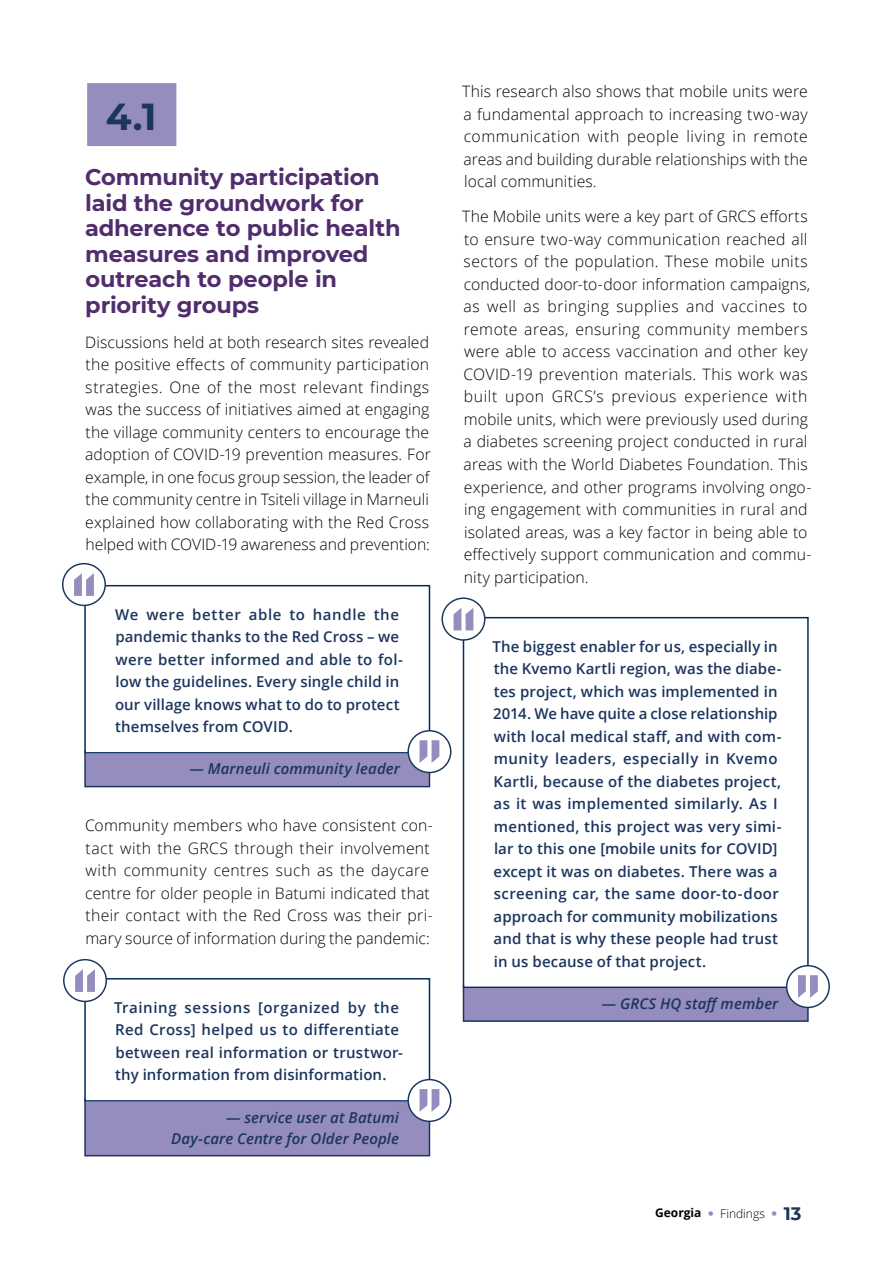
<style>
.page{position:relative;width:893px;height:1263px;background:#fff}
.page>*{position:absolute;margin:0;border:0;box-sizing:border-box;transform-origin:0 0}
.t1{font:700 37.5px "Montserrat";color:#1b365d}
.t2{font:700 22.5px/25.5px "Montserrat";letter-spacing:-.01em;color:#512d6d}
.t3{font:300 15.75px/22.5px "Open Sans";letter-spacing:.015em;color:#000;text-align:justify}
.t4{font:600 15px/22.5px "Open Sans";letter-spacing:.01em;color:#1c355e}
.t5{font:italic 600 15px/21px "Open Sans";letter-spacing:.005em;color:#1c355e;text-align:right}
.t6{font:300 12px "Open Sans";color:#000}
.s1{font-weight:700}
.s2{font-family:"Montserrat";font-weight:700;font-size:18px;color:#958dbe}
.s3{font-family:"Montserrat";font-weight:700;font-size:18px;color:#1b365d}
</style>
<div class="page">
<div style="left:87px;top:83px;width:89px;height:63px;background:#958dbe"></div>
<div style="left:84px;top:585px;width:346px;height:168px;border:2px solid #002c60"></div>
<div style="left:85px;top:754px;width:344px;height:33px;background:#958dbe"></div>
<div style="left:84px;top:749px;width:346px;height:38px;border:2px solid #1c355e"></div>
<div style="left:84px;top:978px;width:346px;height:124px;border:2px solid #002c60"></div>
<div style="left:85px;top:1102px;width:344px;height:54px;background:#958dbe"></div>
<div style="left:84px;top:1097px;width:346px;height:59px;border:2px solid #1c355e"></div>
<div style="left:63px;top:564px;width:42px;height:41px;background:#fff;border-radius:50%"></div>
<div style="left:62px;top:563px;width:44px;height:43px;border:1px solid #1b365d;border-radius:50%"></div>
<svg style="left:74px;top:573px;width:20px;height:23px"></svg>
<svg style="left:408px;top:731px;width:43px;height:41px"></svg>
<div style="left:407px;top:730px;width:44px;height:43px;border:1px solid #1b365d;border-radius:50%"></div>
<svg style="left:420px;top:740px;width:19px;height:23px"></svg>
<div style="left:64px;top:960px;width:42px;height:41px;background:#fff;border-radius:50%"></div>
<div style="left:63px;top:959px;width:44px;height:43px;border:1px solid #1b365d;border-radius:50%"></div>
<svg style="left:75px;top:969px;width:20px;height:23px"></svg>
<svg style="left:408px;top:1079px;width:43px;height:42px"></svg>
<div style="left:407px;top:1079px;width:44px;height:43px;border:1px solid #1b365d;border-radius:50%"></div>
<svg style="left:420px;top:1089px;width:19px;height:23px"></svg>
<div style="left:463px;top:617px;width:346px;height:371px;border:2px solid #002c60"></div>
<div style="left:463px;top:988px;width:345px;height:33px;background:#958dbe"></div>
<div style="left:463px;top:984px;width:346px;height:38px;border:2px solid #1c355e"></div>
<svg style="left:442px;top:598px;width:43px;height:42px"></svg>
<div style="left:441px;top:597px;width:44px;height:44px;border:1px solid #1b365d;border-radius:50%"></div>
<svg style="left:454px;top:608px;width:19px;height:22px"></svg>
<div style="left:787px;top:966px;width:42px;height:41px;background:#fff;border-radius:50%"></div>
<div style="left:786px;top:965px;width:44px;height:43px;border:1px solid #1b365d;border-radius:50%"></div>
<svg style="left:798px;top:975px;width:20px;height:23px"></svg>
<h1 class="t1" style="left:106px;top:89px;width:52px">4.1</h1>
<h2 class="t2" style="left:85px;top:163px;width:317px">Community participation laid the groundwork for adherence to public health measures and improved outreach to people in priority groups</h2>
<p class="t3" style="left:85px;top:330px;width:347px">Discussions held at both research sites revealed the positive effects of community participation strategies. One of the most relevant findings was the success of initiatives aimed at engaging the village community centers to encourage the adoption of COVID-19 prevention measures. For example, in one focus group session, the leader of the community centre in Tsiteli village in Marneuli explained how collaborating with the Red Cross helped with COVID-19 awareness and prevention:</p>
<p class="t4" style="left:115px;top:603px;width:289px">We were better able to handle the pandemic thanks to the Red Cross – we were better informed and able to fol&shy;low the guidelines. Every single child in our village knows what to do to protect themselves from COVID.</p>
<p class="t5" style="left:189px;top:758px;width:212px">— Marneuli community leader</p>
<p class="t3" style="left:85px;top:814px;width:349px;text-align:left">Community members who have consistent con&shy;tact with the GRCS through their involvement with community centres such as the daycare centre for older people in Batumi indicated that their contact with the Red Cross was their pri&shy;mary source of information during the pandemic:</p>
<p class="t4" style="left:114px;top:996px;width:291px">Training sessions [organized by the Red Cross] helped us to differentiate between real information or trustwor&shy;thy information from disinformation.</p>
<p class="t5" style="left:171px;top:1106px;width:229px">— service user at Batumi<br>Day-care Centre for Older People</p>
<p class="t3" style="left:462px;top:80px;width:347px">This research also shows that mobile units were a fundamental approach to increasing two-way communication with people living in remote areas and building durable relationships with the local communities.</p>
<p class="t3" style="left:462px;top:205px;width:351px;text-align:left">The Mobile units were a key part of GRCS efforts to ensure two-way communication reached all sectors of the population. These mobile units conducted door-to-door information campaigns, as well as bringing supplies and vaccines to remote areas, ensuring community members were able to access vaccination and other key COVID-19 prevention materials. This work was built upon GRCS’s previous experience with mobile units, which were previously used during a diabetes screening project conducted in rural areas with the World Diabetes Foundation. This experience, and other programs involving ongo&shy;ing engagement with communities in rural and isolated areas, was a key factor in being able to effectively support communication and commu&shy;nity participation.</p>
<p class="t4" style="left:492px;top:635px;width:291px">The biggest enabler for us, especially in the Kvemo Kartli region, was the diabe&shy;tes project, which was implemented in 2014. We have quite a close relationship with local medical staff, and with com&shy;munity leaders, especially in Kvemo Kartli, because of the diabetes project, as it was implemented similarly. As I mentioned, this project was very simi&shy;lar to this one [mobile units for COVID] except it was on diabetes. There was a screening car, the same door-to-door approach for community mobilizations and that is why these people had trust in us because of that project.</p>
<p class="t5" style="left:602px;top:993px;width:178px">— GRCS HQ staff member</p>
<p class="t6" style="left:655px;top:1205px;width:148px"><span class="s1">Georgia</span> <span class="s2">•</span> Findings <span class="s2">•</span> <span class="s3">13</span></p>
</div>
